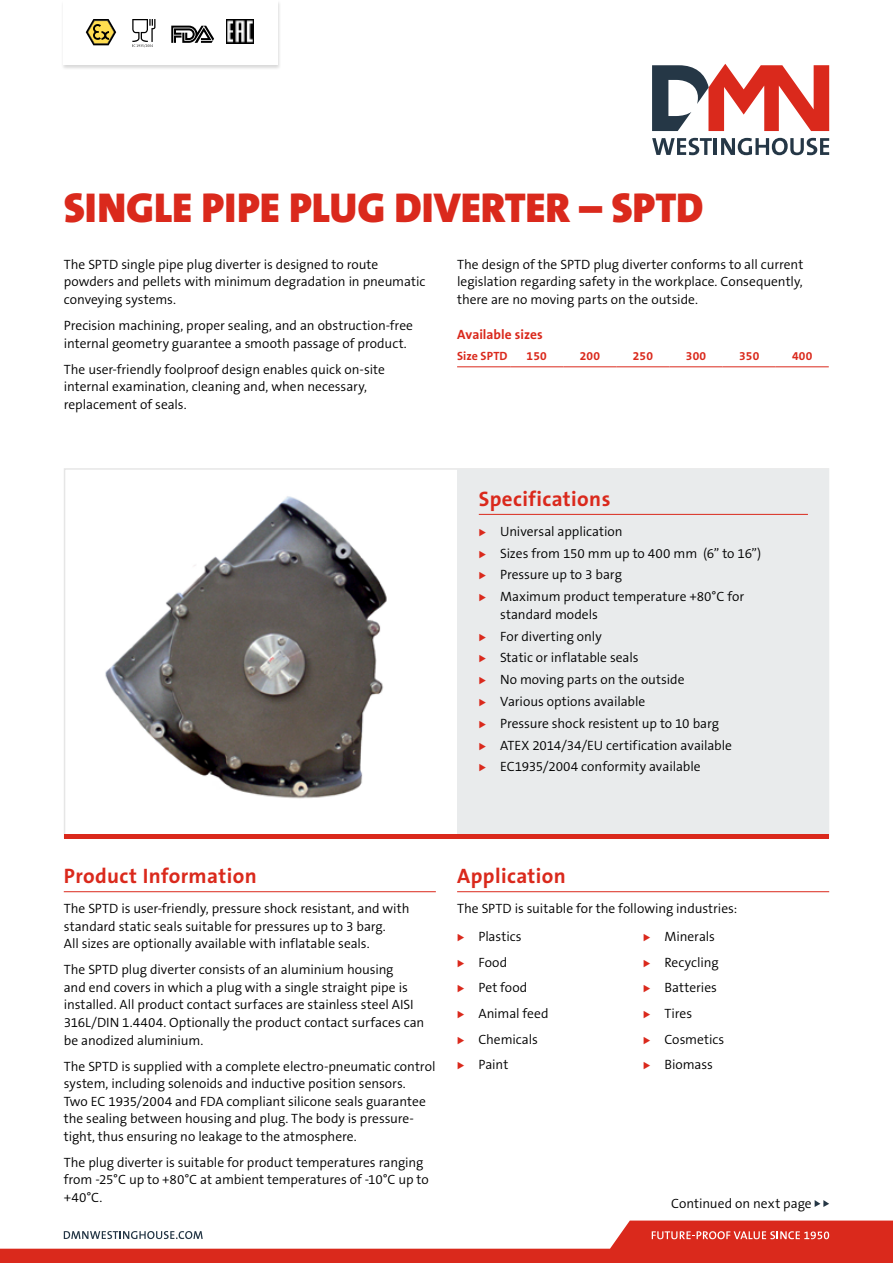
<style>
.page{position:relative;width:893px;height:1263px;background:#fff}
.page>*{position:absolute;margin:0;border:0;box-sizing:border-box;transform-origin:0 0}
.t1{font:900 42px "The Sans B9";color:#da291c}
.t2{font:700 21px "The Sans B7";letter-spacing:.02em;color:#da291c}
.t3{font:300 13.5px/17.5px "The Sans B4";letter-spacing:-.005em;color:#000}
.t4{font:700 13.5px "The Sans B7";color:#da291c}
.t5{font:700 12px "The Sans B7";letter-spacing:.02em;color:#da291c}
.s1{font-family:"Proxima Nova";font-weight:700;font-size:12px;color:#da291c}
</style>
<div class="page">
<svg style="left:652px;top:138px;width:60px;height:17px"></svg>
<hr style="left:714px;top:138px;width:3px;height:17px;background:#253746">
<svg style="left:721px;top:138px;width:108px;height:17px"></svg>
<svg style="left:652px;top:64px;width:177px;height:67px"></svg>
<svg style="left:0;top:1220px;width:893px;height:43px"></svg>
<svg style="left:815px;top:1200px;width:14px;height:7px"></svg>
<hr style="left:64px;top:891px;width:372px;height:1px;background:#da291c">
<hr style="left:457px;top:891px;width:372px;height:1px;background:#da291c">
<div style="left:61px;top:0;width:220px;height:70px;background:#000;opacity:.15"></div>
<div style="left:64px;top:0;width:214px;height:64px;background:#fff"></div>
<svg style="left:86px;top:19px;width:30px;height:26px"></svg>
<svg style="left:132px;top:19px;width:23px;height:28px"></svg>
<svg style="left:171px;top:26px;width:43px;height:17px"></svg>
<img style="left:227px;top:20px;width:26px;height:24px">
<div style="left:64px;top:468px;width:765px;height:370px;background:#fff;border:2px solid #e6e6e6"></div>
<hr style="left:457px;top:366px;width:53px;height:1px;background:#da291c">
<hr style="left:510px;top:366px;width:53px;height:1px;background:#da291c">
<hr style="left:563px;top:366px;width:53px;height:1px;background:#da291c">
<hr style="left:616px;top:366px;width:53px;height:1px;background:#da291c">
<hr style="left:669px;top:366px;width:54px;height:1px;background:#da291c">
<hr style="left:723px;top:366px;width:53px;height:1px;background:#da291c">
<hr style="left:776px;top:366px;width:53px;height:1px;background:#da291c">
<div style="left:458px;top:469px;width:371px;height:370px;background:#e9ebec"></div>
<hr style="left:479px;top:514px;width:329px;height:1px;background:#da291c">
<img style="left:105px;top:496px;width:282px;height:303px">
<hr style="left:64px;top:835px;width:764px;height:4px;background:#da291c">
<h1 class="t1" style="left:64px;top:185px;width:641px">SINGLE PIPE PLUG DIVERTER – SPTD</h1>
<p class="t3" style="left:64px;top:256px;width:363px">The SPTD single pipe plug diverter is designed to route powders and pellets with minimum degradation in pneumatic conveying systems.</p>
<p class="t3" style="left:64px;top:317px;width:351px">Precision machining, proper sealing, and an obstruction-free internal geometry guarantee a smooth passage of product.</p>
<p class="t3" style="left:64px;top:361px;width:323px">The user-friendly foolproof design enables quick on-site internal examination, cleaning and, when necessary, replacement of seals.</p>
<p class="t3" style="left:457px;top:256px;width:348px;text-align:justify">The design of the SPTD plug diverter conforms to all current legislation regarding safety in the workplace. Consequently, there are no moving parts on the outside.</p>
<p class="t4" style="left:457px;top:327px;width:87px">Available sizes</p>
<p class="t5" style="left:457px;top:350px;width:52px">Size SPTD</p>
<p class="t5" style="left:527px;top:350px;width:22px">150</p>
<p class="t5" style="left:580px;top:350px;width:22px">200</p>
<p class="t5" style="left:633px;top:350px;width:22px">250</p>
<p class="t5" style="left:686px;top:350px;width:22px">300</p>
<p class="t5" style="left:739px;top:350px;width:22px">350</p>
<p class="t5" style="left:792px;top:350px;width:22px">400</p>
<h2 class="t2" style="left:479px;top:487px;width:133px">Specifications</h2>
<p class="t3" style="left:479px;top:521px;width:284px;line-height:21.8px"><span class="s1">⊲</span> Universal application<br><span class="s1">⊲</span> Sizes from 150 mm up to 400 mm (6” to 16”) <span class="s1">⊲</span> Pressure up to 3 barg<br><span class="s1">⊲</span> Maximum product temperature +80°C for</p>
<p class="t3" style="left:479px;top:604px;width:255px;line-height:21.8px;text-indent:21px">standard models<br><span class="s1">⊲</span> For diverting only<br><span class="s1">⊲</span> Static or inflatable seals<br><span class="s1">⊲</span> No moving parts on the outside<br><span class="s1">⊲</span> Various options available<br><span class="s1">⊲</span> Pressure shock resistent up to 10 barg<br><span class="s1">⊲</span> ATEX 2014/34/EU certification available <span class="s1">⊲</span> EC1935/2004 conformity available</p>
<h2 class="t2" style="left:64px;top:865px;width:195px">Product Information</h2>
<p class="t3" style="left:64px;top:900px;width:347px">The SPTD is user-friendly, pressure shock resistant, and with standard static seals suitable for pressures up to 3 barg.<br>All sizes are optionally available with inflatable seals.</p>
<p class="t3" style="left:64px;top:961px;width:362px">The SPTD plug diverter consists of an aluminium housing<br>and end covers in which a plug with a single straight pipe is installed. All product contact surfaces are stainless steel AISI 316L/DIN 1.4404. Optionally the product contact surfaces can be anodized aluminium.</p>
<p class="t3" style="left:64px;top:1058px;width:373px">The SPTD is supplied with a complete electro-pneumatic control system, including solenoids and inductive position sensors.<br>Two EC 1935/2004 and FDA compliant silicone seals guarantee the sealing between housing and plug. The body is pressure&shy;tight, thus ensuring no leakage to the atmosphere.</p>
<p class="t3" style="left:64px;top:1154px;width:367px">The plug diverter is suitable for product temperatures ranging from -25°C up to +80°C at ambient temperatures of -10°C up to +40°C.</p>
<h2 class="t2" style="left:457px;top:865px;width:110px">Application</h2>
<p class="t3" style="left:457px;top:895px;width:282px;line-height:27.9px">The SPTD is suitable for the following industries: <span class="s1">⊲</span> Plastics</p>
<p class="t3" style="left:643px;top:928px;width:73px"><span class="s1">⊲</span> Minerals</p>
<p class="t3" style="left:457px;top:954px;width:52px"><span class="s1">⊲</span> Food</p>
<p class="t3" style="left:643px;top:954px;width:77px"><span class="s1">⊲</span> Recycling</p>
<p class="t3" style="left:457px;top:979px;width:72px"><span class="s1">⊲</span> Pet food</p>
<p class="t3" style="left:643px;top:979px;width:75px"><span class="s1">⊲</span> Batteries</p>
<p class="t3" style="left:457px;top:1005px;width:93px"><span class="s1">⊲</span> Animal feed</p>
<p class="t3" style="left:643px;top:1005px;width:51px"><span class="s1">⊲</span> Tires</p>
<p class="t3" style="left:457px;top:1031px;width:82px"><span class="s1">⊲</span> Chemicals</p>
<p class="t3" style="left:643px;top:1031px;width:83px"><span class="s1">⊲</span> Cosmetics</p>
<p class="t3" style="left:457px;top:1056px;width:53px"><span class="s1">⊲</span> Paint</p>
<p class="t3" style="left:643px;top:1056px;width:71px"><span class="s1">⊲</span> Biomass</p>
<p class="t3" style="left:671px;top:1195px;width:142px">Continued on next page</p>
</div>
